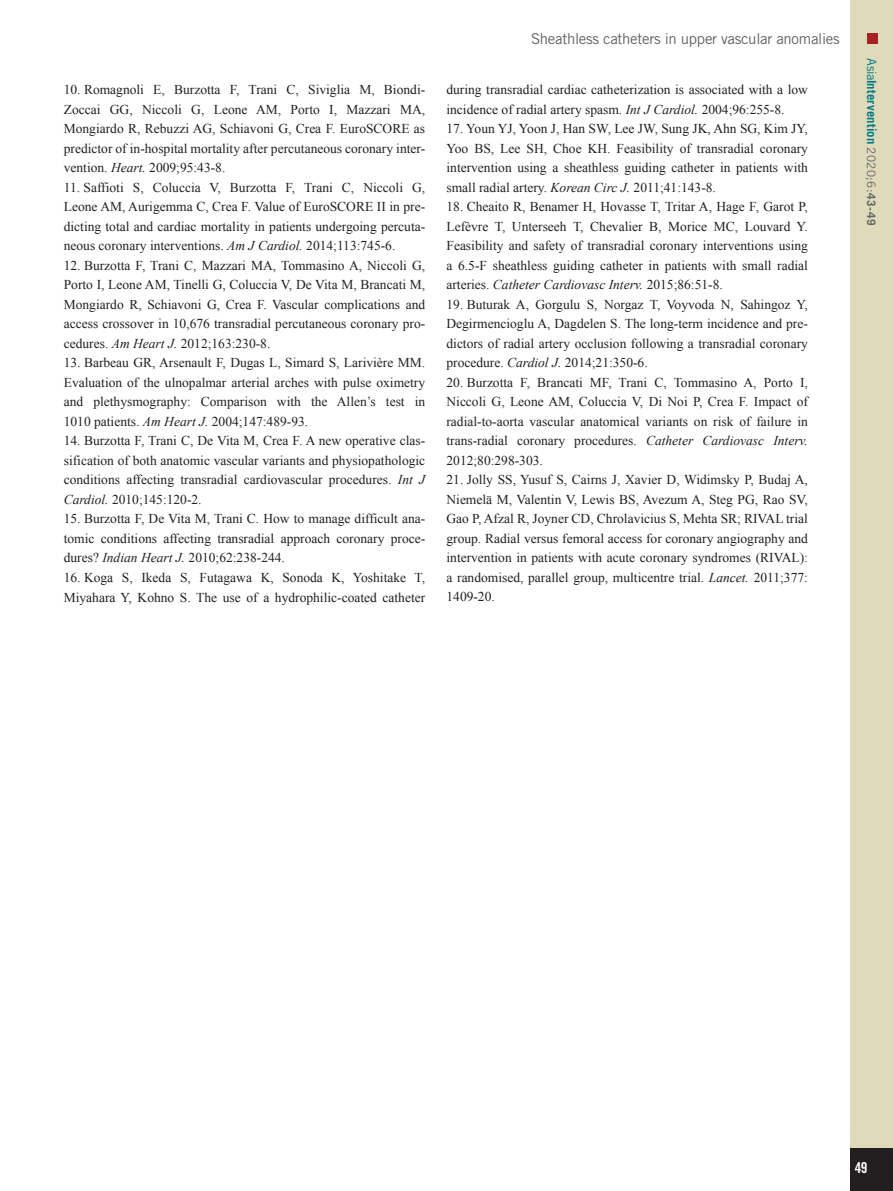
<style>
.page{position:relative;width:893px;height:1191px;background:#fff}
.page>*{position:absolute;margin:0;border:0;box-sizing:border-box;transform-origin:0 0}
.t1{font:15px "Trade Gothic LT Std";letter-spacing:-.02em;color:#636366}
.t2{font:15px "Trade Gothic LT Std Bd Cn 20";color:#fff}
.references{font:13.5px/19.5px "Times New Roman";color:#231f20;text-align:justify}
.t3{font:700 12.75px "Trade Gothic LT Std";letter-spacing:.005em;color:#007a84}
.s1{font-style:italic}
.s2{font-weight:400}
.s3{font-weight:400;font-size:11.7px;color:#636366}
.s4{font-size:11.7px;color:#636366}
</style>
<div class="page">
<div style="left:850px;top:0;width:43px;height:1191px;background:#dedaba"></div>
<div style="left:850px;top:1148px;width:43px;height:43px;background:#231f20"></div>
<div style="left:867px;top:34px;width:11px;height:10px;background:#a72023"></div>
<p class="references" style="left:64px;top:80px;width:363px">10. Romagnoli E, Burzotta F, Trani C, Siviglia M, Biondi-Zoccai GG, Niccoli G, Leone AM, Porto I, Mazzari MA, Mongiardo R, Rebuzzi AG, Schiavoni G, Crea F. EuroSCORE as predictor of in-hospital mortality after percutaneous coronary inter&shy;vention. <span class="s1">Heart.</span> 2009;95:43-8.</p>
<p class="references" style="left:64px;top:177px;width:363px">11. Saffioti S, Coluccia V, Burzotta F, Trani C, Niccoli G, Leone AM, Aurigemma C, Crea F. Value of EuroSCORE II in pre&shy;dicting total and cardiac mortality in patients undergoing percuta&shy;neous coronary interventions. <span class="s1">Am J Cardiol.</span> 2014;113:745-6.</p>
<p class="references" style="left:64px;top:255px;width:363px">12. Burzotta F, Trani C, Mazzari MA, Tommasino A, Niccoli G, Porto I, Leone AM, Tinelli G, Coluccia V, De Vita M, Brancati M, Mongiardo R, Schiavoni G, Crea F. Vascular complications and access crossover in 10,676 transradial percutaneous coronary pro&shy;cedures. <span class="s1">Am Heart J.</span> 2012;163:230-8.</p>
<p class="references" style="left:64px;top:353px;width:363px">13. Barbeau GR, Arsenault F, Dugas L, Simard S, Larivière MM.<br>Evaluation of the ulnopalmar arterial arches with pulse oximetry and plethysmography: Comparison with the Allen’s test in 1010 patients. <span class="s1">Am Heart J.</span> 2004;147:489-93.</p>
<p class="references" style="left:64px;top:431px;width:363px">14. Burzotta F, Trani C, De Vita M, Crea F. A new operative clas&shy;sification of both anatomic vascular variants and physiopathologic conditions affecting transradial cardiovascular procedures. <span class="s1">Int J Cardiol.</span> 2010;145:120-2.</p>
<p class="references" style="left:64px;top:509px;width:363px">15. Burzotta F, De Vita M, Trani C. How to manage difficult ana&shy;tomic conditions affecting transradial approach coronary proce&shy;dures? <span class="s1">Indian Heart J.</span> 2010;62:238-244.</p>
<p class="references" style="left:64px;top:567px;width:363px">16. Koga S, Ikeda S, Futagawa K, Sonoda K, Yoshitake T,<br>Miyahara Y, Kohno S. The use of a hydrophilic-coated catheter</p>
<p class="t1" style="left:531px;top:30px;width:310px">Sheathless catheters in upper vascular anomalies</p>
<p class="references" style="left:446px;top:80px;width:363px">during transradial cardiac catheterization is associated with a low incidence of radial artery spasm. <span class="s1">Int J Cardiol.</span> 2004;96:255-8.</p>
<p class="references" style="left:446px;top:119px;width:363px">17. Youn YJ, Yoon J, Han SW, Lee JW, Sung JK, Ahn SG, Kim JY, Yoo BS, Lee SH, Choe KH. Feasibility of transradial coronary intervention using a sheathless guiding catheter in patients with small radial artery. <span class="s1">Korean Circ J.</span> 2011;41:143-8.</p>
<p class="references" style="left:446px;top:197px;width:363px">18. Cheaito R, Benamer H, Hovasse T, Tritar A, Hage F, Garot P, Lefèvre T, Unterseeh T, Chevalier B, Morice MC, Louvard Y.<br>Feasibility and safety of transradial coronary interventions using a 6.5-F sheathless guiding catheter in patients with small radial arteries. <span class="s1">Catheter Cardiovasc Interv.</span> 2015;86:51-8.</p>
<p class="references" style="left:446px;top:294px;width:363px">19. Buturak A, Gorgulu S, Norgaz T, Voyvoda N, Sahingoz Y, Degirmencioglu A, Dagdelen S. The long-term incidence and pre&shy;dictors of radial artery occlusion following a transradial coronary procedure. <span class="s1">Cardiol J.</span> 2014;21:350-6.</p>
<p class="references" style="left:446px;top:372px;width:363px">20. Burzotta F, Brancati MF, Trani C, Tommasino A, Porto I, Niccoli G, Leone AM, Coluccia V, Di Noi P, Crea F. Impact of radial-to-aorta vascular anatomical variants on risk of failure in trans-radial coronary procedures. <span class="s1">Catheter Cardiovasc Interv.<br></span>2012;80:298-303.</p>
<p class="references" style="left:446px;top:470px;width:363px">21. Jolly SS, Yusuf S, Cairns J, Xavier D, Widimsky P, Budaj A, Niemelä M, Valentin V, Lewis BS, Avezum A, Steg PG, Rao SV, Gao P, Afzal R, Joyner CD, Chrolavicius S, Mehta SR; RIVAL trial group. Radial versus femoral access for coronary angiography and intervention in patients with acute coronary syndromes (RIVAL): a randomised, parallel group, multicentre trial. <span class="s1">Lancet.</span> 2011;377:<br>1409-20.</p>
<p class="t3" style="left:879px;top:58px;width:169px;rotate:90deg"><span class="s2">Asia</span>Intervention <span class="s3">2020;6:</span><span class="s4">43-49</span></p>
<p class="t2" style="left:855px;top:1158px;width:14px">49</p>
</div>
